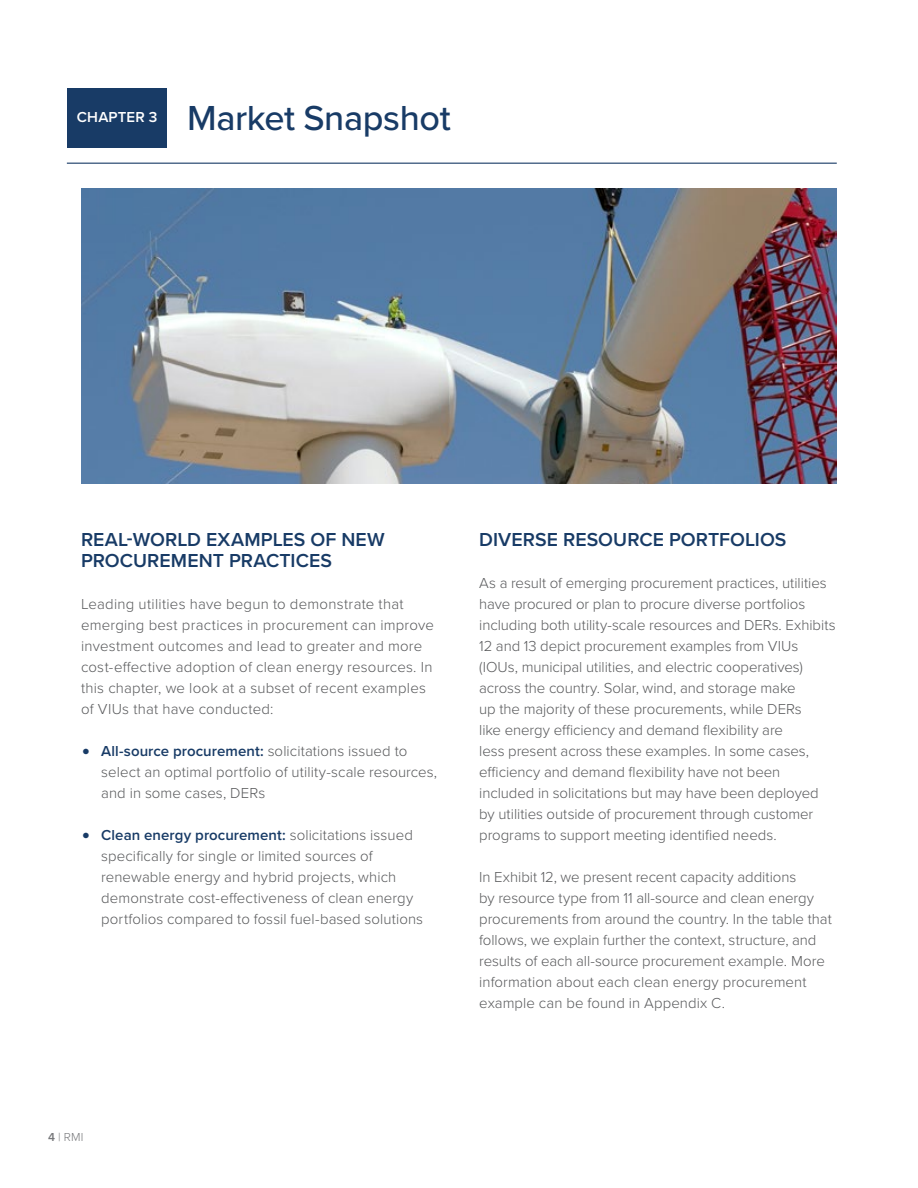
<style>
.page{position:relative;width:918px;height:1188px;background:#fff}
.page>*{position:absolute;margin:0;border:0;box-sizing:border-box;transform-origin:0 0}
.t1{font:500 36px "Proxima Nova";letter-spacing:-.01em;color:#183b66}
.t2{font:600 19.5px/21px "Proxima Nova";letter-spacing:.005em;color:#183b66}
.t3{font:300 15px/21px "Proxima Nova";color:#58595b}
.t4{font:600 15px "Proxima Nova";letter-spacing:.015em;color:#fff}
.t5{font:300 12px "Proxima Nova";color:#77787b}
.s1{font-size:27px;color:#183b66}
.s2{font-weight:600;color:#183b66}
.s3{font-weight:600}
</style>
<div class="page">
<div style="left:68px;top:88px;width:99px;height:60px;background:#183b66"></div>
<hr style="left:67px;top:163px;width:770px;height:1px;background:#183b66">
<img style="left:81px;top:189px;width:756px;height:295px">
<p class="t4" style="left:77px;top:106px;width:82px">CHAPTER 3</p>
<h1 class="t1" style="left:187px;top:97px;width:265px">Market Snapshot</h1>
<h2 class="t2" style="left:81px;top:528px;width:305px">REAL-WORLD EXAMPLES OF NEW<br>PROCUREMENT PRACTICES</h2>
<p class="t3" style="left:81px;top:593px;width:355px">Leading utilities have begun to demonstrate that emerging best practices in procurement can improve investment outcomes and lead to greater and more cost-effective adoption of clean energy resources. In this chapter, we look at a subset of recent examples of VIUs that have conducted:</p>
<p class="t3" style="left:101px;top:740px;width:337px;text-indent:-20px"><span class="s1">•</span> <span class="s2">All-source procurement:</span> solicitations issued to select an optimal portfolio of utility-scale resources, and in some cases, DERs</p>
<p class="t3" style="left:101px;top:824px;width:323px;text-indent:-20px"><span class="s1">•</span> <span class="s2">Clean energy procurement:</span> solicitations issued specifically for single or limited sources of renewable energy and hybrid projects, which demonstrate cost-effectiveness of clean energy portfolios compared to fossil fuel-based solutions</p>
<h2 class="t2" style="left:479px;top:528px;width:309px">DIVERSE RESOURCE PORTFOLIOS</h2>
<p class="t3" style="left:479px;top:572px;width:358px">As a result of emerging procurement practices, utilities have procured or plan to procure diverse portfolios including both utility-scale resources and DERs. Exhibits 12 and 13 depict procurement examples from VIUs (IOUs, municipal utilities, and electric cooperatives) across the country. Solar, wind, and storage make<br>up the majority of these procurements, while DERs<br>like energy efficiency and demand flexibility are<br>less present across these examples. In some cases, efficiency and demand flexibility have not been included in solicitations but may have been deployed by utilities outside of procurement through customer programs to support meeting identified needs.</p>
<p class="t3" style="left:479px;top:866px;width:354px">In Exhibit 12, we present recent capacity additions<br>by resource type from 11 all-source and clean energy procurements from around the country. In the table that follows, we explain further the context, structure, and results of each all-source procurement example. More information about each clean energy procurement example can be found in Appendix C.</p>
<p class="t5" style="left:48px;top:1128px;width:37px"><span class="s3">4</span> | RMI</p>
</div>
